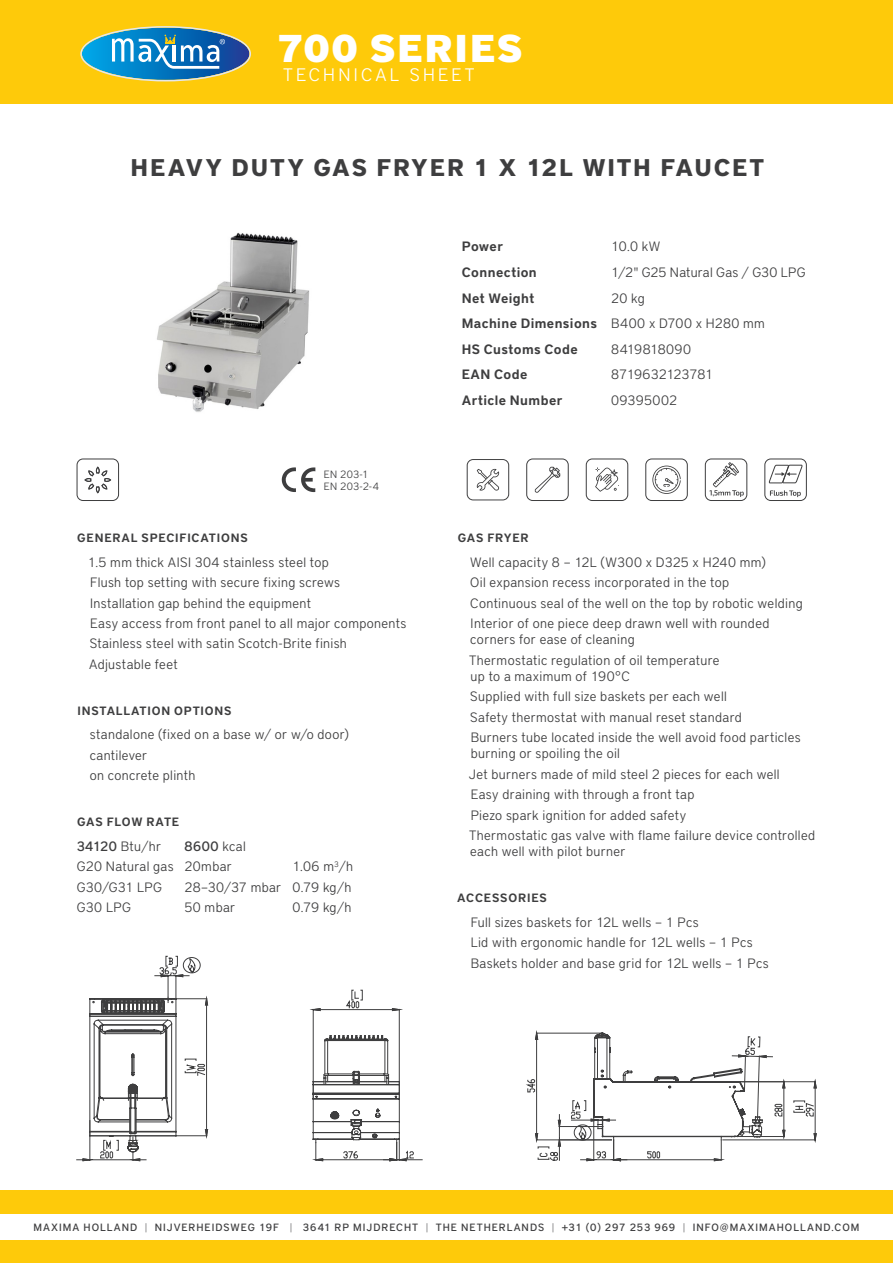
<style>
.page{position:relative;width:893px;height:1263px;background:#fff}
.page>*{position:absolute;margin:0;border:0;box-sizing:border-box;transform-origin:0 0}
.t1{font:900 38.55px "District Pro";letter-spacing:.04em;color:#fff}
.t2{font:700 24px "District Pro";letter-spacing:.075em;color:#3e3e3f}
.t3{font:300 18px "District Pro";letter-spacing:.18em;color:#fff}
.t4{font:300 13.5px/20.4px "District Pro";letter-spacing:.025em;color:#3e3e3f}
.t5{font:600 13.5px/25.5px "District Pro";letter-spacing:.03em;color:#3e3e3f}
.t6{font:300 13.5px "District Pro";color:#3e3e3f}
.t7{font:600 12px "District Pro";letter-spacing:.065em;color:#3e3e3f}
.t8{font:500 10.5px "District Pro";letter-spacing:.095em;color:#3e3e3f}
.t9{font:300 10.5px/11.7px "District Pro";letter-spacing:.03em;color:#3e3e3f}
.s1{font-weight:300}
.s2{font-weight:500}
.s3{font-weight:100}
</style>
<div class="page">
<div style="left:0;top:1191px;width:893px;height:72px;background:#feca0a"></div>
<div style="left:0;top:1214px;width:893px;height:26px;background:#fff"></div>
<div style="left:0;top:0;width:893px;height:104px;background:#feca0a"></div>
<svg style="left:80px;top:26px;width:171px;height:55px"></svg>
<img style="left:157px;top:233px;width:153px;height:179px">
<svg style="left:467px;top:459px;width:42px;height:41px"></svg>
<svg style="left:526px;top:458px;width:43px;height:43px"></svg>
<svg style="left:586px;top:458px;width:42px;height:43px"></svg>
<svg style="left:645px;top:458px;width:43px;height:43px"></svg>
<svg style="left:705px;top:458px;width:42px;height:43px"></svg>
<svg style="left:764px;top:458px;width:43px;height:43px"></svg>
<svg style="left:77px;top:458px;width:42px;height:43px"></svg>
<svg style="left:76px;top:956px;width:346px;height:205px"></svg>
<svg style="left:313px;top:990px;width:224px;height:153px"></svg>
<svg style="left:526px;top:1032px;width:291px;height:129px"></svg>
<svg style="left:282px;top:467px;width:33px;height:25px"></svg>
<h1 class="t1" style="left:277px;top:26px;width:247px">700 SERIES</h1>
<h3 class="t3" style="left:283px;top:65px;width:193px">TECHNICAL SHEET</h3>
<h2 class="t2" style="left:130px;top:154px;width:635px">HEAVY DUTY GAS FRYER 1 X 12L WITH FAUCET</h2>
<p class="t5" style="left:462px;top:235px;width:43px">Power</p>
<p class="t4" style="left:611px;top:237px;width:50px">10.0 kW</p>
<p class="t5" style="left:462px;top:261px;width:77px">Connection</p>
<p class="t4" style="left:611px;top:263px;width:196px">1/2" G25 Natural Gas / G30 LPG</p>
<p class="t5" style="left:462px;top:286px;width:74px">Net Weight</p>
<p class="t5" style="left:462px;top:286px;width:305px;text-indent:150px"><span class="s1">20 kg<br></span>Machine Dimensions <span class="s1">B400 x D700 x H280 mm<br></span>HS Customs Code</p>
<p class="t4" style="left:611px;top:339px;width:81px">8419818090</p>
<p class="t9" style="left:324px;top:469px;width:57px">EN 203-1<br>EN 203-2-4</p>
<p class="t7" style="left:77px;top:533px;width:172px">GENERAL SPECIFICATIONS</p>
<p class="t4" style="left:88px;top:552px;width:320px">1.5 mm thick AISI 304 stainless steel top<br>Flush top setting with secure fixing screws<br>Installation gap behind the equipment<br>Easy access from front panel to all major components Stainless steel with satin Scotch-Brite finish Adjustable feet</p>
<p class="t7" style="left:77px;top:706px;width:156px">INSTALLATION OPTIONS</p>
<p class="t4" style="left:90px;top:725px;width:261px">standalone (fixed on a base w/ or w/o door) cantilever<br>on concrete plinth</p>
<p class="t7" style="left:77px;top:817px;width:104px">GAS FLOW RATE</p>
<p class="t4" style="left:77px;top:836px;width:86px"><span class="s2">34120</span> Btu/hr</p>
<p class="t4" style="left:77px;top:836px;width:170px;text-indent:108px"><span class="s2">8600</span> kcal<br>G20 Natural gas 20mbar</p>
<p class="t4" style="left:293px;top:857px;width:62px">1.06 m<sup>3</sup>/h</p>
<p class="t4" style="left:77px;top:877px;width:87px">G30/G31 LPG</p>
<p class="t4" style="left:185px;top:877px;width:168px">28–30/37 mbar 0.79 kg/h</p>
<p class="t4" style="left:77px;top:898px;width:56px">G30 LPG</p>
<p class="t4" style="left:185px;top:898px;width:52px">50 mbar</p>
<p class="t4" style="left:293px;top:898px;width:60px">0.79 kg/h</p>
<p class="t5" style="left:462px;top:363px;width:67px">EAN Code</p>
<p class="t6" style="left:611px;top:368px;width:103px">8719632123781</p>
<p class="t5" style="left:462px;top:388px;width:102px">Article Number</p>
<p class="t4" style="left:611px;top:390px;width:67px">09395002</p>
<p class="t7" style="left:458px;top:533px;width:73px">GAS FRYER</p>
<p class="t4" style="left:470px;top:552px;width:334px">Well capacity 8 – 12L (W300 x D325 x H240 mm)<br>Oil expansion recess incorporated in the top<br>Continuous seal of the well on the top by robotic welding Interior of one piece deep drawn well with rounded</p>
<p class="t4" style="left:469px;top:630px;width:252px">corners for ease of cleaning<br>Thermostatic regulation of oil temperature</p>
<p class="t4" style="left:470px;top:667px;width:332px">up to a maximum of 190°C<br>Supplied with full size baskets per each well<br>Safety thermostat with manual reset standard<br>Burners tube located inside the well avoid food particles</p>
<p class="t4" style="left:469px;top:744px;width:348px">burning or spoiling the oil<br>Jet burners made of mild steel 2 pieces for each well<br>Easy draining with through a front tap<br>Piezo spark ignition for added safety<br>Thermostatic gas valve with flame failure device controlled</p>
<p class="t4" style="left:470px;top:842px;width:157px">each well with pilot burner</p>
<p class="t7" style="left:457px;top:893px;width:91px">ACCESSORIES</p>
<p class="t4" style="left:471px;top:913px;width:300px">Full sizes baskets for 12L wells – 1 Pcs<br>Lid with ergonomic handle for 12L wells – 1 Pcs<br>Baskets holder and base grid for 12L wells – 1 Pcs</p>
<p class="t8" style="left:33px;top:1222px;width:828px">MAXIMA HOLLAND <span class="s3">|</span> NIJVERHEIDSWEG 19F <span class="s3">|</span> 3641 RP MIJDRECHT <span class="s3">|</span> THE NETHERLANDS <span class="s3">|</span> +31 (0) 297 253 969 <span class="s3">|</span> INFO@MAXIMAHOLLAND.COM</p>
</div>
